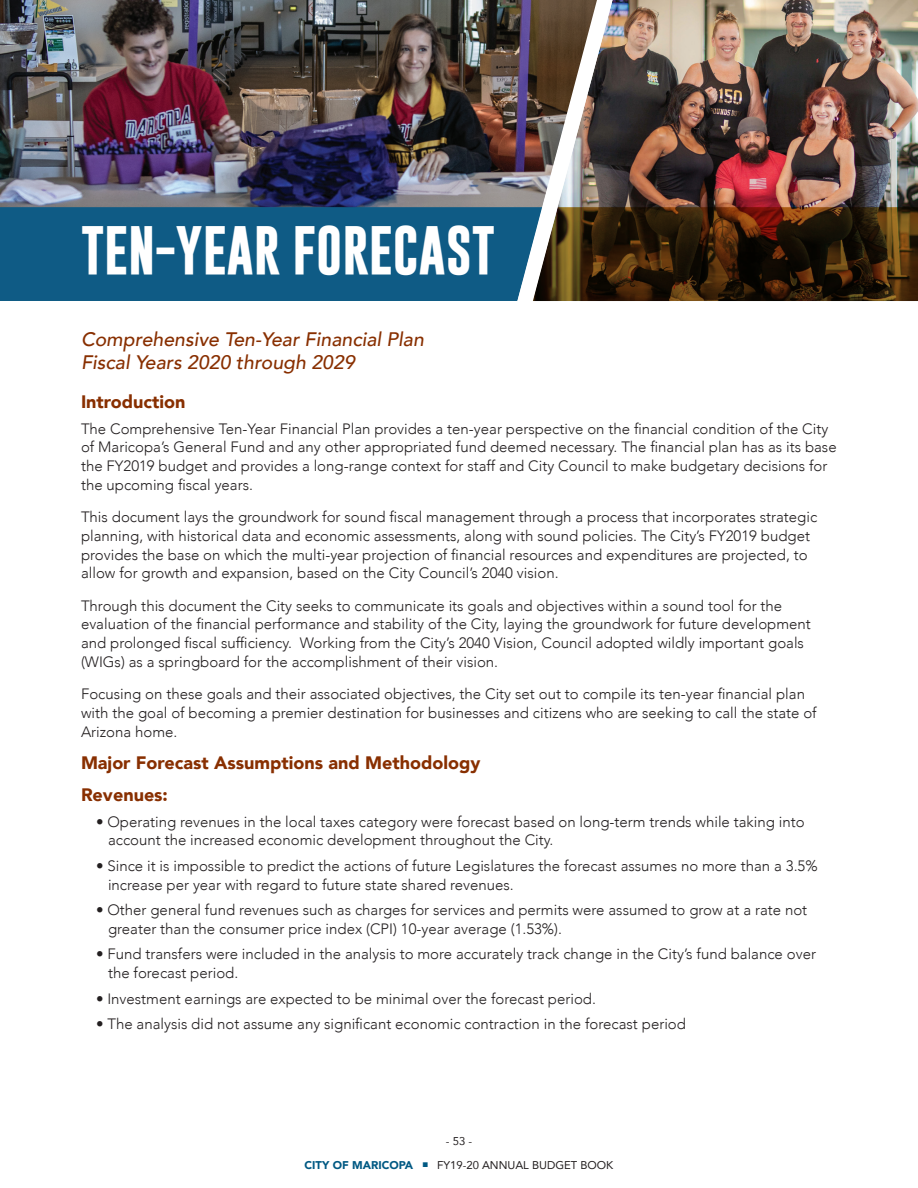
<style>
.page{position:relative;width:918px;height:1188px;background:#fff}
.page>*{position:absolute;margin:0;border:0;box-sizing:border-box;transform-origin:0 0}
.t1{font:700 49.5px "Gobold";color:#fff}
.t2{font:italic 500 19.5px/23.4px "Avenir";color:#882f01}
.t3{font:900 18px/32.2px "Avenir";color:#882f01}
.t4{font:300 15px/18.8px "Avenir";color:#231f20}
.t5{font:11.25px "Avenir";color:#231f20}
.s1{font-weight:900;color:#005983}
.s2{color:#005983}
</style>
<div class="page">
<img style="left:0;top:0;width:504px;height:207px">
<div style="left:0;top:207px;width:504px;height:94px;background:#0f5b85"></div>
<img style="left:504px;top:0;width:414px;height:301px">
<h1 class="t1" style="left:81px;top:218px;width:416px">TEN-YEAR FORECAST</h1>
<h2 class="t2" style="left:81px;top:328px;width:344px">Comprehensive Ten-Year Financial Plan<br>Fiscal Years 2020 through 2029</h2>
<p class="t3" style="left:81px;top:385px;width:106px">Introduction</p>
<p class="t4" style="left:81px;top:419px;width:757px">The Comprehensive Ten-Year Financial Plan provides a ten-year perspective on the financial condition of the City of Maricopa’s General Fund and any other appropriated fund deemed necessary. The financial plan has as its base the FY2019 budget and provides a long-range context for staff and City Council to make budgetary decisions for the upcoming fiscal years.</p>
<p class="t4" style="left:81px;top:508px;width:738px">This document lays the groundwork for sound fiscal management through a process that incorporates strategic planning, with historical data and economic assessments, along with sound policies. The City’s FY2019 budget provides the base on which the multi-year projection of financial resources and expenditures are projected, to allow for growth and expansion, based on the City Council’s 2040 vision.</p>
<p class="t4" style="left:81px;top:596px;width:731px">Through this document the City seeks to communicate its goals and objectives within a sound tool for the evaluation of the financial performance and stability of the City, laying the groundwork for future development and prolonged fiscal sufficiency. Working from the City’s 2040 Vision, Council adopted wildly important goals (WIGs) as a springboard for the accomplishment of their vision.</p>
<p class="t4" style="left:81px;top:685px;width:737px">Focusing on these goals and their associated objectives, the City set out to compile its ten-year financial plan with the goal of becoming a premier destination for businesses and citizens who are seeking to call the state of<br>Arizona home.</p>
<p class="t3" style="left:81px;top:746px;width:401px">Major Forecast Assumptions and Methodology<br>Revenues:</p>
<p class="t4" style="left:108px;top:812px;width:698px;text-indent:-12px">• Operating revenues in the local taxes category were forecast based on long-term trends while taking into account the increased economic development throughout the City.</p>
<p class="t4" style="left:108px;top:856px;width:711px;text-indent:-12px">• Since it is impossible to predict the actions of future Legislatures the forecast assumes no more than a 3.5% increase per year with regard to future state shared revenues.</p>
<p class="t4" style="left:108px;top:901px;width:701px;text-indent:-12px">• Other general fund revenues such as charges for services and permits were assumed to grow at a rate not greater than the consumer price index (CPI) 10-year average (1.53%).</p>
<p class="t4" style="left:108px;top:945px;width:710px;text-indent:-12px">• Fund transfers were included in the analysis to more accurately track change in the City’s fund balance over the forecast period.</p>
<p class="t4" style="left:96px;top:989px;width:501px">• Investment earnings are expected to be minimal over the forecast period.</p>
<p class="t4" style="left:96px;top:1015px;width:592px">• The analysis did not assume any significant economic contraction in the forecast period</p>
<p class="t5" style="left:446px;top:1132px;width:28px">- 53 -</p>
<p class="t5" style="left:305px;top:1156px;width:310px"><span class="s1">CITY OF MARICOPA</span> <span class="s2">■</span> FY19-20 ANNUAL BUDGET BOOK</p>
</div>
